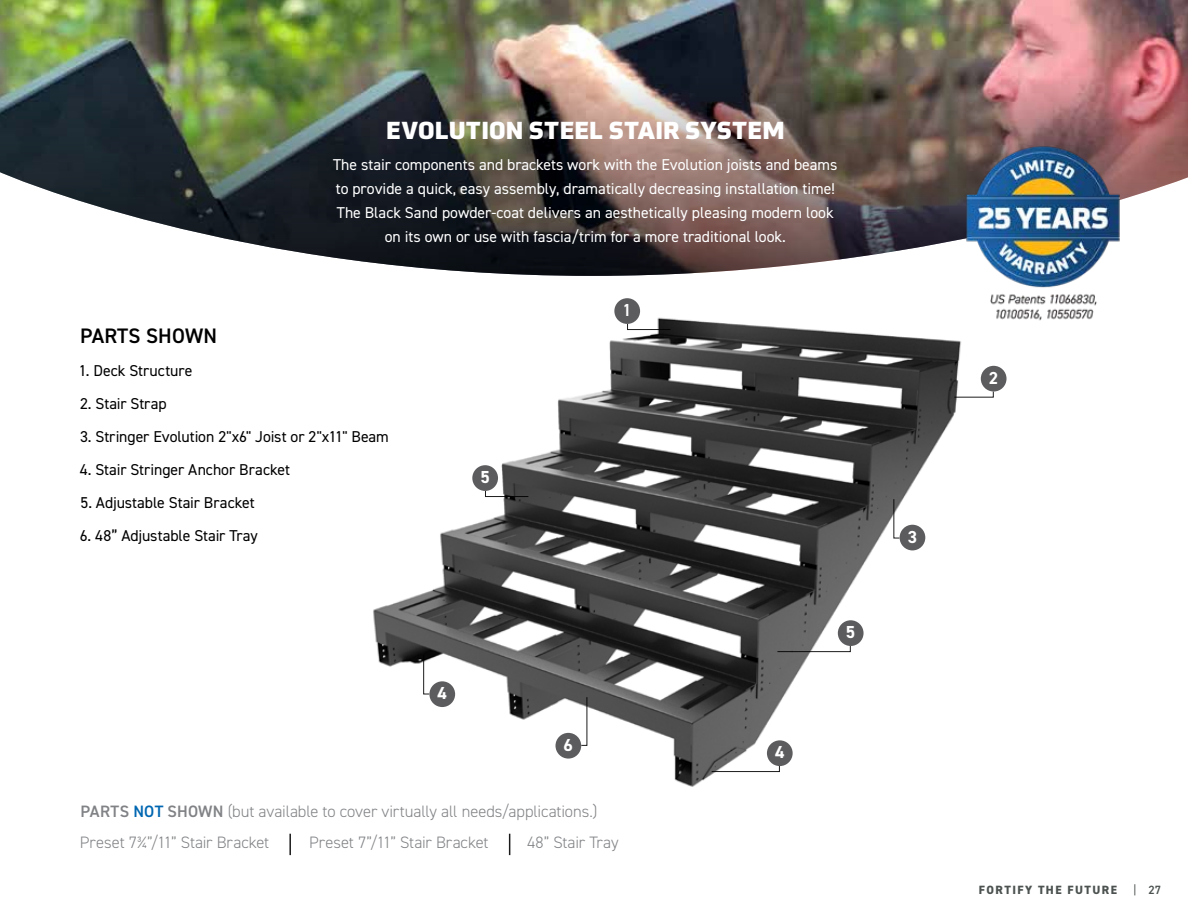
<style>
.page{position:relative;width:1188px;height:918px;background:#fff}
.page>*{position:absolute;margin:0;border:0;box-sizing:border-box;transform-origin:0 0}
.t1{font:900 24px "Utility Pro";letter-spacing:.005em;color:#fff}
.t2{font:600 21px "DIN2014";letter-spacing:.01em;color:#000}
.t3{font:700 17.4px "DIN2014";color:#fff}
.t4{font:600 17.4px "DIN2014";color:#fff}
.t5{font:300 16.5px/31.5px "DIN2014";letter-spacing:-.005em;color:#808285}
.t6{font:15.75px/24px "DIN2014";color:#fff;text-align:center}
.t7{font:15.75px "DIN2014";letter-spacing:-.005em;color:#000}
.t8{font:800 12px "DIN2014";letter-spacing:.12em;color:#4b5250}
.t9{font:600 12px "DIN2014";color:#4b5250}
.s1{font-weight:600}
.s2{font-weight:600;color:#0067b1}
.s3{font-weight:400}
</style>
<div class="page">
<img style="left:0;top:0;width:1188px;height:276px">
<img style="left:373px;top:298px;width:628px;height:489px">
<svg style="left:627px;top:323px;width:44px;height:7px"></svg>
<svg style="left:711px;top:765px;width:69px;height:7px"></svg>
<svg style="left:423px;top:654px;width:7px;height:41px"></svg>
<svg style="left:581px;top:696px;width:7px;height:50px"></svg>
<svg style="left:954px;top:391px;width:40px;height:7px"></svg>
<svg style="left:893px;top:498px;width:7px;height:41px"></svg>
<svg style="left:485px;top:490px;width:44px;height:7px"></svg>
<svg style="left:777px;top:645px;width:74px;height:7px"></svg>
<svg style="left:614px;top:298px;width:26px;height:26px"></svg>
<svg style="left:767px;top:740px;width:26px;height:26px"></svg>
<svg style="left:429px;top:681px;width:26px;height:26px"></svg>
<div style="left:555px;top:733px;width:26px;height:26px;background:#5c5c5f;border-radius:50%"></div>
<svg style="left:981px;top:366px;width:26px;height:26px"></svg>
<div style="left:900px;top:525px;width:25px;height:25px;background:#5c5c5f;border-radius:50%"></div>
<svg style="left:838px;top:620px;width:26px;height:26px"></svg>
<div style="left:472px;top:465px;width:26px;height:26px;background:#5c5c5f;border-radius:50%"></div>
<hr style="left:289px;top:834px;width:2px;height:21px;background:#000">
<svg style="left:509px;top:834px;width:1px;height:21px"></svg>
<img style="left:963px;top:145px;width:159px;height:179px">
<h1 class="t1" style="left:386px;top:109px;width:400px">EVOLUTION STEEL STAIR SYSTEM</h1>
<p class="t6" style="left:333px;top:152px;width:506px">The stair components and brackets work with the Evolution joists and beams to provide a quick, easy assembly, dramatically decreasing installation time!<br>The Black Sand powder-coat delivers an aesthetically pleasing modern look on its own or use with fascia/trim for a more traditional look.</p>
<h2 class="t2" style="left:80px;top:322px;width:139px">PARTS SHOWN</h2>
<p class="t7" style="left:79px;top:361px;width:115px">1. Deck Structure</p>
<p class="t7" style="left:80px;top:394px;width:88px">2. Stair Strap</p>
<p class="t7" style="left:80px;top:427px;width:310px">3. Stringer Evolution 2"x6" Joist or 2"x11" Beam</p>
<p class="t7" style="left:80px;top:460px;width:212px">4. Stair Stringer Anchor Bracket</p>
<p class="t7" style="left:80px;top:493px;width:176px">5. Adjustable Stair Bracket</p>
<p class="t7" style="left:80px;top:526px;width:180px">6. 48” Adjustable Stair Tray</p>
<p class="t3" style="left:480px;top:466px;width:11px">5</p>
<p class="t4" style="left:623px;top:299px;width:11px">1</p>
<p class="t3" style="left:438px;top:682px;width:11px">4</p>
<p class="t3" style="left:564px;top:733px;width:11px">6</p>
<p class="t5" style="left:80px;top:795px;width:519px"><span class="s1">PARTS</span> <span class="s2">NOT</span> <span class="s1">SHOWN</span> (but available to cover virtually all needs/applications.)<br>Preset 7¾”/11” Stair Bracket</p>
<p class="t5" style="left:309px;top:827px;width:181px">Preset 7”/11” Stair Bracket</p>
<p class="t5" style="left:527px;top:827px;width:93px">48” Stair Tray</p>
<p class="t3" style="left:775px;top:741px;width:11px">4</p>
<p class="t3" style="left:846px;top:621px;width:11px">5</p>
<p class="t3" style="left:908px;top:525px;width:11px">3</p>
<p class="t3" style="left:989px;top:366px;width:11px">2</p>
<p class="t8" style="left:979px;top:882px;width:140px">FORTIFY THE FUTURE</p>
<p class="t9" style="left:1133px;top:882px;width:29px"><span class="s3">|</span> 27</p>
</div>
